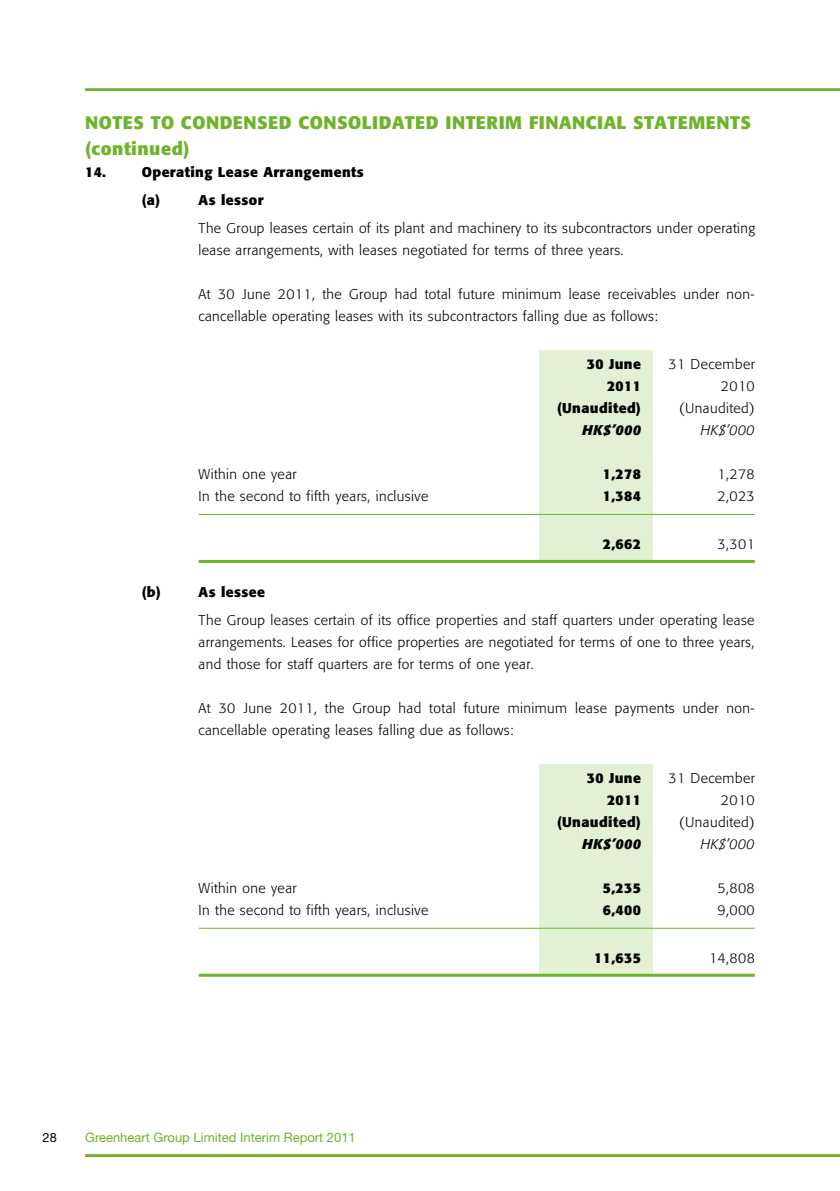
<style>
.page{position:relative;width:840px;height:1191px;background:#fff}
.page>*{position:absolute;margin:0;border:0;box-sizing:border-box;transform-origin:0 0}
.t1{font:700 18px/26px "Formata";letter-spacing:.03em;color:#6eb329}
.t2{font:300 14px/22px "Formata";letter-spacing:.03em;color:#000}
.t3{font:700 14px/27.6px "Formata";letter-spacing:.03em;color:#000}
.t4{font:italic 700 14px "Formata";letter-spacing:.03em;color:#000}
.t5{font:italic 300 14px "Formata";letter-spacing:.03em;color:#000}
.t6{font:13px "Helvetica Neue LT Std";color:#6eb329}
.t7{font:12.8px "Helvetica Neue LT Std";color:#000}
</style>
<div class="page">
<hr style="left:85px;top:88px;width:754px;height:3px;background:#6eb329">
<hr style="left:85px;top:1154px;width:754px;height:3px;background:#6eb329">
<div style="left:539px;top:351px;width:113px;height:211px;background:#e2f0d4"></div>
<hr style="left:198px;top:514px;width:556px;height:1px;background:#6eb329">
<hr style="left:198px;top:560px;width:556px;height:3px;background:#6eb329">
<div style="left:539px;top:764px;width:113px;height:211px;background:#e2f0d4"></div>
<hr style="left:198px;top:927px;width:556px;height:1px;background:#6eb329">
<hr style="left:198px;top:973px;width:556px;height:3px;background:#6eb329">
<p class="t1" style="left:85px;top:109px;width:667px">NOTES TO CONDENSED CONSOLIDATED INTERIM FINANCIAL STATEMENTS (continued)</p>
<p class="t3" style="left:85px;top:158px;width:22px">14.</p>
<p class="t3" style="left:142px;top:158px;width:223px">Operating Lease Arrangements (a)</p>
<p class="t3" style="left:198px;top:186px;width:66px">As lessor</p>
<p class="t2" style="left:198px;top:217px;width:557px">The Group leases certain of its plant and machinery to its subcontractors under operating lease arrangements, with leases negotiated for terms of three years.</p>
<p class="t2" style="left:198px;top:283px;width:557px">At 30 June 2011, the Group had total future minimum lease receivables under non&shy;cancellable operating leases with its subcontractors falling due as follows:</p>
<p class="t3" style="left:586px;top:350px;width:55px">30 June</p>
<p class="t2" style="left:668px;top:353px;width:88px">31 December</p>
<p class="t3" style="left:606px;top:372px;width:35px">2011</p>
<p class="t2" style="left:720px;top:375px;width:35px">2010</p>
<p class="t3" style="left:557px;top:394px;width:85px">(Unaudited)</p>
<p class="t2" style="left:678px;top:397px;width:77px">(Unaudited)</p>
<p class="t4" style="left:581px;top:421px;width:60px">HK$’000</p>
<p class="t5" style="left:700px;top:421px;width:56px">HK$’000</p>
<p class="t2" style="left:198px;top:463px;width:99px">Within one year</p>
<p class="t3" style="left:602px;top:460px;width:40px">1,278</p>
<p class="t2" style="left:717px;top:463px;width:39px">1,278</p>
<p class="t2" style="left:198px;top:485px;width:231px">In the second to fifth years, inclusive</p>
<p class="t3" style="left:602px;top:482px;width:40px">1,384</p>
<p class="t2" style="left:717px;top:485px;width:39px">2,023</p>
<p class="t3" style="left:602px;top:530px;width:40px">2,662</p>
<p class="t2" style="left:717px;top:533px;width:39px">3,301</p>
<p class="t3" style="left:142px;top:578px;width:20px">(b)</p>
<p class="t3" style="left:198px;top:578px;width:68px">As lessee</p>
<p class="t2" style="left:198px;top:609px;width:557px;text-align:justify">The Group leases certain of its office properties and staff quarters under operating lease arrangements. Leases for office properties are negotiated for terms of one to three years, and those for staff quarters are for terms of one year.</p>
<p class="t2" style="left:198px;top:697px;width:557px">At 30 June 2011, the Group had total future minimum lease payments under non&shy;cancellable operating leases falling due as follows:</p>
<p class="t3" style="left:586px;top:763px;width:55px">30 June</p>
<p class="t2" style="left:668px;top:767px;width:88px">31 December</p>
<p class="t3" style="left:606px;top:785px;width:35px">2011</p>
<p class="t2" style="left:720px;top:789px;width:35px">2010</p>
<p class="t3" style="left:557px;top:807px;width:85px">(Unaudited)</p>
<p class="t2" style="left:678px;top:811px;width:77px">(Unaudited)</p>
<p class="t4" style="left:581px;top:835px;width:60px">HK$’000</p>
<p class="t5" style="left:700px;top:835px;width:56px">HK$’000</p>
<p class="t2" style="left:198px;top:877px;width:99px">Within one year</p>
<p class="t3" style="left:602px;top:873px;width:40px">5,235</p>
<p class="t2" style="left:717px;top:877px;width:39px">5,808</p>
<p class="t2" style="left:198px;top:899px;width:231px">In the second to fifth years, inclusive</p>
<p class="t3" style="left:602px;top:895px;width:40px">6,400</p>
<p class="t2" style="left:717px;top:899px;width:39px">9,000</p>
<p class="t3" style="left:594px;top:943px;width:48px">11,635</p>
<p class="t2" style="left:708px;top:947px;width:47px">14,808</p>
<p class="t7" style="left:43px;top:1130px;width:16px">28</p>
<p class="t6" style="left:85px;top:1130px;width:272px">Greenheart Group Limited Interim Report 2011</p>
</div>
